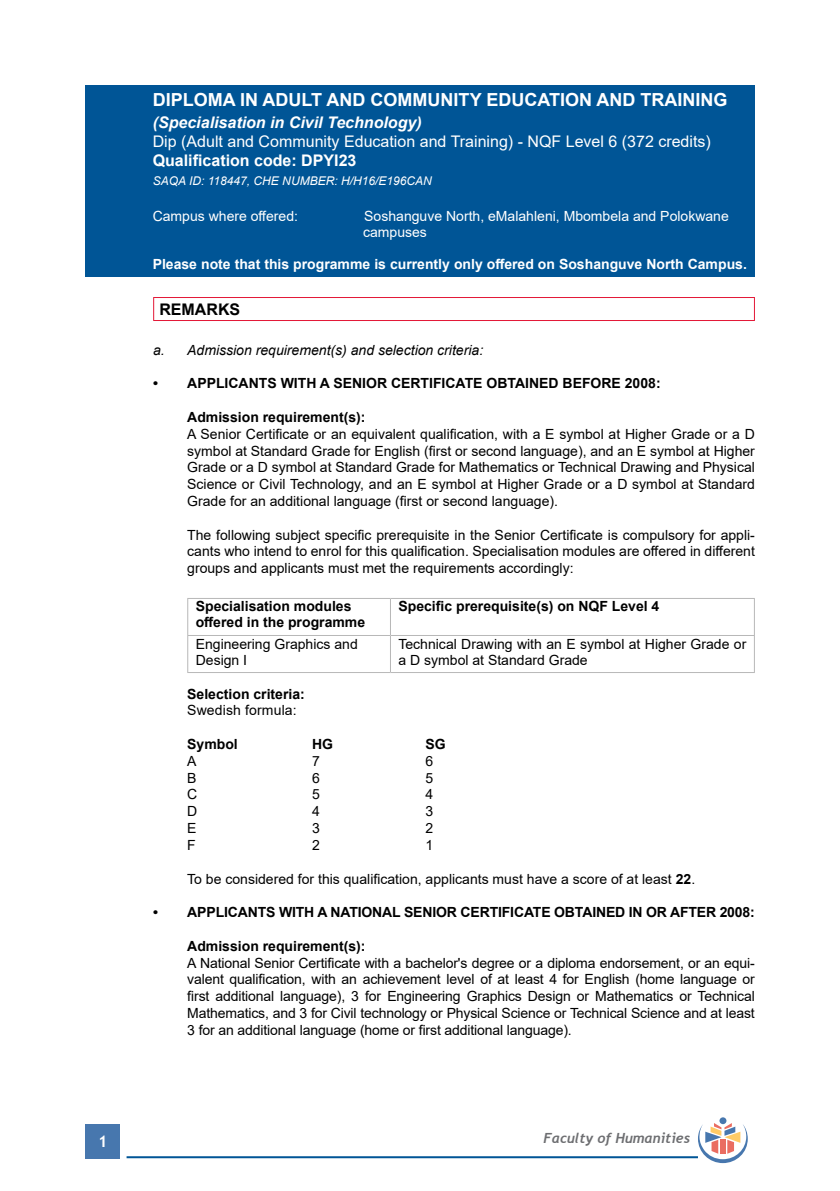
<style>
.page{position:relative;width:840px;height:1191px;background:#fff}
.page>*{position:absolute;margin:0;border:0;box-sizing:border-box;transform-origin:0 0}
.t1{font:700 18px "Arial";color:#fff}
.t2{font:16px "Arial";color:#fff}
.t3{font:italic 700 16px "Arial";color:#fff}
.t4{font:700 16px "Arial";color:#fff}
.t5{font:700 16px "Arial";color:#000}
.t6{font:700 16px "Trebuchet MS";color:#fff}
.t7{font:14px/16.8px "Arial";color:#000;text-align:justify}
.t8{font:700 14px/16px "Arial";color:#000}
.t9{font:14px/16px "Arial";color:#fff}
.t10{font:700 14px "Arial";color:#fff}
.t11{font:italic 14px "Arial";color:#000}
.t12{font:italic 700 14px "Trebuchet";color:#6d6e71}
.t13{font:italic 12px "Arial";color:#fff}
.s1{font-weight:700}
</style>
<div class="page">
<div style="left:86px;top:1124px;width:34px;height:34px;background:#4777ae"></div>
<hr style="left:126px;top:1156px;width:571px;height:2px;background:#005596">
<div style="left:719px;top:1117px;width:7px;height:7px;background:#4777ae;border-radius:50%"></div>
<svg style="left:697px;top:1123px;width:50px;height:40px"></svg>
<div style="left:85px;top:85px;width:669px;height:192px;background:#005596"></div>
<hr style="left:153px;top:297px;width:601px;height:1px;background:#e31837">
<svg style="left:153px;top:298px;width:1px;height:22px"></svg>
<svg style="left:753px;top:298px;width:1px;height:22px"></svg>
<hr style="left:153px;top:320px;width:601px;height:1px;background:#e31837">
<hr style="left:187px;top:598px;width:203px;height:1px;background:#b8b8b8">
<hr style="left:187px;top:599px;width:1px;height:36px;background:#b8b8b8">
<hr style="left:390px;top:598px;width:364px;height:1px;background:#b8b8b8">
<hr style="left:390px;top:599px;width:1px;height:36px;background:#b8b8b8">
<hr style="left:753px;top:599px;width:1px;height:36px;background:#b8b8b8">
<hr style="left:187px;top:635px;width:203px;height:1px;background:#b8b8b8">
<hr style="left:187px;top:636px;width:1px;height:36px;background:#b8b8b8">
<hr style="left:390px;top:635px;width:364px;height:1px;background:#b8b8b8">
<hr style="left:390px;top:636px;width:1px;height:36px;background:#b8b8b8">
<hr style="left:753px;top:636px;width:1px;height:36px;background:#b8b8b8">
<hr style="left:187px;top:672px;width:203px;height:1px;background:#b8b8b8">
<hr style="left:390px;top:672px;width:364px;height:1px;background:#b8b8b8">
<p class="t1" style="left:153px;top:87px;width:576px">DIPLOMA IN ADULT AND COMMUNITY EDUCATION AND TRAINING</p>
<p class="t3" style="left:153px;top:111px;width:270px">(Specialisation in Civil Technology)</p>
<p class="t2" style="left:153px;top:130px;width:559px">Dip (Adult and Community Education and Training) - NQF Level 6 (372 credits)</p>
<p class="t4" style="left:153px;top:149px;width:205px">Qualification code: DPYI23</p>
<p class="t13" style="left:153px;top:173px;width:280px">SAQA ID: 118447, CHE NUMBER: H/H16/E196CAN</p>
<p class="t9" style="left:153px;top:208px;width:147px">Campus where offered:</p>
<p class="t9" style="left:363px;top:208px;width:367px">Soshanguve North, eMalahleni, Mbombela and Polokwane campuses</p>
<p class="t10" style="left:153px;top:254px;width:595px">Please note that this programme is currently only offered on Soshanguve North Campus.</p>
<p class="t5" style="left:159px;top:298px;width:82px">REMARKS</p>
<p class="t11" style="left:153px;top:341px;width:331px">a. Admission requirement(s) and selection criteria:</p>
<p class="t8" style="left:153px;top:375px;width:508px">• APPLICANTS WITH A SENIOR CERTIFICATE OBTAINED BEFORE 2008:</p>
<p class="t8" style="left:187px;top:409px;width:180px">Admission requirement(s):</p>
<p class="t7" style="left:187px;top:425px;width:569px">A Senior Certificate or an equivalent qualification, with a E symbol at Higher Grade or a D symbol at Standard Grade for English (first or second language), and an E symbol at Higher Grade or a D symbol at Standard Grade for Mathematics or Technical Drawing and Physical Science or Civil Technology, and an E symbol at Higher Grade or a D symbol at Standard Grade for an additional language (first or second language).</p>
<p class="t7" style="left:187px;top:526px;width:569px">The following subject specific prerequisite in the Senior Certificate is compulsory for appli&shy;cants who intend to enrol for this qualification. Specialisation modules are offered in different groups and applicants must met the requirements accordingly:</p>
<p class="t8" style="left:196px;top:598px;width:171px">Specialisation modules offered in the programme</p>
<p class="t8" style="left:398px;top:598px;width:262px">Specific prerequisite(s) on NQF Level 4</p>
<p class="t7" style="left:196px;top:635px;width:163px;line-height:16px">Engineering Graphics and<br>Design I</p>
<p class="t7" style="left:398px;top:635px;width:349px;line-height:16px">Technical Drawing with an E symbol at Higher Grade or a D symbol at Standard Grade</p>
<p class="t8" style="left:187px;top:686px;width:119px">Selection criteria:</p>
<p class="t7" style="left:187px;top:702px;width:111px">Swedish formula:</p>
<p class="t8" style="left:187px;top:736px;width:52px">Symbol</p>
<p class="t8" style="left:312px;top:736px;width:22px">HG</p>
<p class="t8" style="left:425px;top:736px;width:22px">SG</p>
<p class="t7" style="left:187px;top:752px;width:11px">A</p>
<p class="t7" style="left:312px;top:752px;width:9px">7</p>
<p class="t7" style="left:425px;top:752px;width:9px">6</p>
<p class="t7" style="left:187px;top:769px;width:11px">B</p>
<p class="t7" style="left:312px;top:769px;width:9px">6</p>
<p class="t7" style="left:425px;top:769px;width:9px">5</p>
<p class="t7" style="left:187px;top:786px;width:12px">C</p>
<p class="t7" style="left:312px;top:786px;width:9px">5</p>
<p class="t7" style="left:425px;top:786px;width:9px">4</p>
<p class="t7" style="left:187px;top:803px;width:12px">D</p>
<p class="t7" style="left:312px;top:803px;width:9px">4</p>
<p class="t7" style="left:425px;top:803px;width:9px">3</p>
<p class="t7" style="left:187px;top:819px;width:11px">E</p>
<p class="t7" style="left:312px;top:819px;width:9px">3</p>
<p class="t7" style="left:425px;top:819px;width:9px">2</p>
<p class="t7" style="left:187px;top:836px;width:10px">F</p>
<p class="t7" style="left:312px;top:836px;width:9px">2</p>
<p class="t7" style="left:425px;top:836px;width:9px">1</p>
<p class="t7" style="left:187px;top:870px;width:509px">To be considered for this qualification, applicants must have a score of at least <span class="s1">22</span>.</p>
<p class="t8" style="left:153px;top:904px;width:603px">• APPLICANTS WITH A NATIONAL SENIOR CERTIFICATE OBTAINED IN OR AFTER 2008:</p>
<p class="t8" style="left:187px;top:938px;width:180px">Admission requirement(s):</p>
<p class="t7" style="left:187px;top:954px;width:568px">A National Senior Certificate with a bachelor's degree or a diploma endorsement, or an equi&shy;valent qualification, with an achievement level of at least 4 for English (home language or first additional language), 3 for Engineering Graphics Design or Mathematics or Technical Mathematics, and 3 for Civil technology or Physical Science or Technical Science and at least 3 for an additional language (home or first additional language).</p>
<p class="t6" style="left:98px;top:1131px;width:11px">1</p>
<p class="t12" style="left:543px;top:1129px;width:148px">Faculty of Humanities</p>
</div>
